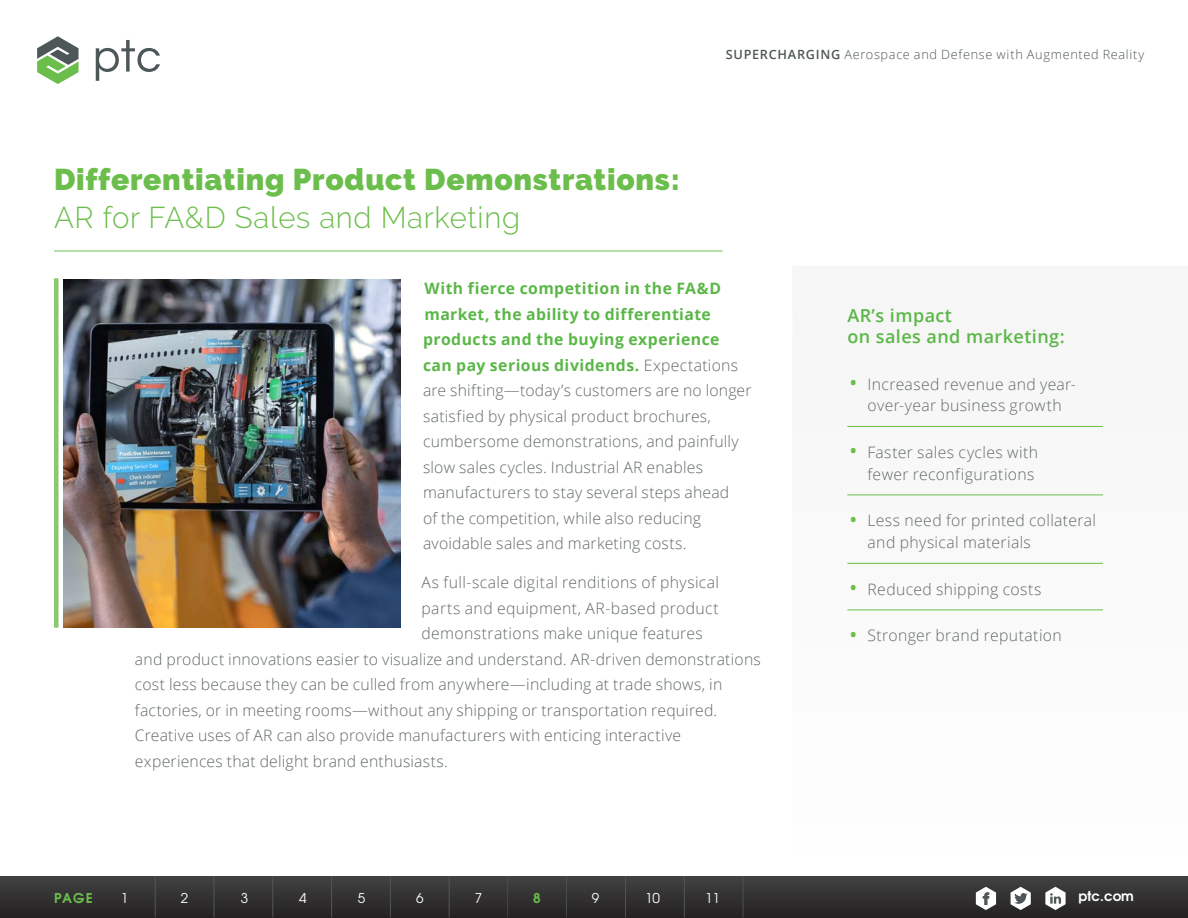
<style>
.page{position:relative;width:1188px;height:918px;background:#fff}
.page>*{position:absolute;margin:0;border:0;box-sizing:border-box;transform-origin:0 0}
._4__Subhead{font:900 30px/37.5px "PTC Raleway";letter-spacing:.025em;color:#6cbe4c}
._4__Subhead-2{font:600 18px/21.6px "Open Sans";letter-spacing:.025em;color:#5ab747}
._3__eBK_Text_Body{font:300 15.75px/25.5px "Open Sans";letter-spacing:.015em;color:#616869}
.t1{font:13.5px "Te X Gyre Adventor";color:#fff}
.t2{font:700 13.5px "Te X Gyre Adventor";color:#fff}
.t3{font:700 13.5px "Te X Gyre Adventor";color:#6bbf4a}
.t4{font:700 13.5px "Te X Gyre Adventor";color:#6cbe4c}
.t5{font:300 12.75px "Open Sans";letter-spacing:.055em;color:#4e5758}
.s1{font-weight:300}
.s2{font-weight:600}
.s3{font-weight:700;color:#5ab747}
.s4{font-size:31.2px;color:#6cbe4c}
</style>
<div class="page">
<svg style="left:37px;top:36px;width:42px;height:48px"></svg>
<svg style="left:96px;top:40px;width:64px;height:41px"></svg>
<div style="left:0;top:876px;width:1188px;height:42px;background:linear-gradient(to bottom,#424243,#252122)"></div>
<hr style="left:155px;top:876px;width:1px;height:41px;background:#4e5758">
<hr style="left:214px;top:876px;width:1px;height:41px;background:#4e5758">
<hr style="left:273px;top:876px;width:1px;height:41px;background:#4e5758">
<hr style="left:331px;top:876px;width:1px;height:41px;background:#4e5758">
<hr style="left:390px;top:876px;width:1px;height:41px;background:#4e5758">
<hr style="left:449px;top:876px;width:1px;height:41px;background:#4e5758">
<hr style="left:508px;top:876px;width:1px;height:41px;background:#4e5758">
<hr style="left:566px;top:876px;width:1px;height:41px;background:#4e5758">
<hr style="left:625px;top:876px;width:1px;height:41px;background:#4e5758">
<hr style="left:684px;top:876px;width:1px;height:41px;background:#4e5758">
<hr style="left:743px;top:876px;width:1px;height:41px;background:#4e5758">
<svg style="left:1045px;top:887px;width:21px;height:23px"></svg>
<svg style="left:976px;top:887px;width:20px;height:23px"></svg>
<svg style="left:1011px;top:887px;width:20px;height:23px"></svg>
<svg style="left:792px;top:425px;width:396px;height:452px"></svg>
<hr style="left:54px;top:251px;width:669px;height:1px;background:#6cbe4c">
<hr style="left:847px;top:426px;width:256px;height:1px;background:#6cbe4c">
<hr style="left:847px;top:495px;width:256px;height:1px;background:#6cbe4c">
<hr style="left:847px;top:563px;width:256px;height:1px;background:#6cbe4c">
<hr style="left:847px;top:610px;width:256px;height:1px;background:#6cbe4c">
<img style="left:63px;top:279px;width:337px;height:349px">
<hr style="left:54px;top:278px;width:4px;height:350px;background:#89c86d">
<p class="_4__Subhead" style="left:54px;top:161px;width:627px">Differentiating Product Demonstrations:<br><span class="s1">AR for FA&amp;D Sales and Marketing</span></p>
<p class="t5" style="left:726px;top:46px;width:420px"><span class="s2">SUPERCHARGING</span> Aerospace and Defense with Augmented Reality</p>
<p class="_3__eBK_Text_Body" style="left:423px;top:275px;width:330px"><span class="s3">With fierce competition in the FA&amp;D market, the ability to differentiate products and the buying experience can pay serious dividends.</span> Expectations are shifting—today’s customers are no longer satisfied by physical product brochures, cumbersome demonstrations, and painfully slow sales cycles. Industrial AR enables manufacturers to stay several steps ahead<br>of the competition, while also reducing avoidable sales and marketing costs.</p>
<p class="_3__eBK_Text_Body" style="left:422px;top:569px;width:299px">As full-scale digital renditions of physical</p>
<p class="_3__eBK_Text_Body" style="left:422px;top:595px;width:299px">parts and equipment, AR-based product</p>
<p class="_3__eBK_Text_Body" style="left:422px;top:620px;width:283px">demonstrations make unique features</p>
<p class="_3__eBK_Text_Body" style="left:135px;top:646px;width:627px">and product innovations easier to visualize and understand. AR-driven demonstrations</p>
<p class="_3__eBK_Text_Body" style="left:135px;top:671px;width:589px">cost less because they can be culled from anywhere—including at trade shows, in</p>
<p class="_3__eBK_Text_Body" style="left:135px;top:697px;width:584px">factories, or in meeting rooms—without any shipping or transportation required.</p>
<p class="_3__eBK_Text_Body" style="left:135px;top:722px;width:548px">Creative uses of AR can also provide manufacturers with enticing interactive</p>
<p class="_3__eBK_Text_Body" style="left:135px;top:748px;width:315px">experiences that delight brand enthusiasts.</p>
<p class="t3" style="left:54px;top:886px;width:40px">PAGE</p>
<p class="t1" style="left:121px;top:887px;width:9px">1</p>
<p class="t1" style="left:181px;top:887px;width:9px">2</p>
<p class="t1" style="left:241px;top:887px;width:9px">3</p>
<p class="t1" style="left:299px;top:887px;width:9px">4</p>
<p class="t1" style="left:358px;top:887px;width:9px">5</p>
<p class="t1" style="left:416px;top:887px;width:9px">6</p>
<p class="t1" style="left:475px;top:887px;width:9px">7</p>
<p class="t4" style="left:533px;top:886px;width:9px">8</p>
<p class="t1" style="left:592px;top:887px;width:9px">9</p>
<p class="t1" style="left:645px;top:887px;width:16px">10</p>
<p class="t1" style="left:705px;top:887px;width:16px">11</p>
<p class="_4__Subhead-2" style="left:847px;top:304px;width:219px">AR’s impact<br>on sales and marketing:</p>
<p class="_3__eBK_Text_Body" style="left:847px;top:372px;width:230px;line-height:21.9px;text-align:center"><span class="s4">•</span> Increased revenue and year&shy;over-year business growth</p>
<p class="_3__eBK_Text_Body" style="left:847px;top:441px;width:192px;line-height:21.9px;text-align:right"><span class="s4">•</span> Faster sales cycles with fewer reconfigurations</p>
<p class="_3__eBK_Text_Body" style="left:868px;top:509px;width:230px;line-height:21.9px;text-indent:-20px"><span class="s4">•</span> Less need for printed collateral and physical materials</p>
<p class="_3__eBK_Text_Body" style="left:847px;top:576px;width:196px"><span class="s4">•</span> Reduced shipping costs</p>
<p class="_3__eBK_Text_Body" style="left:847px;top:623px;width:216px"><span class="s4">•</span> Stronger brand reputation</p>
<p class="t2" style="left:1079px;top:885px;width:57px">ptc.com</p>
</div>
